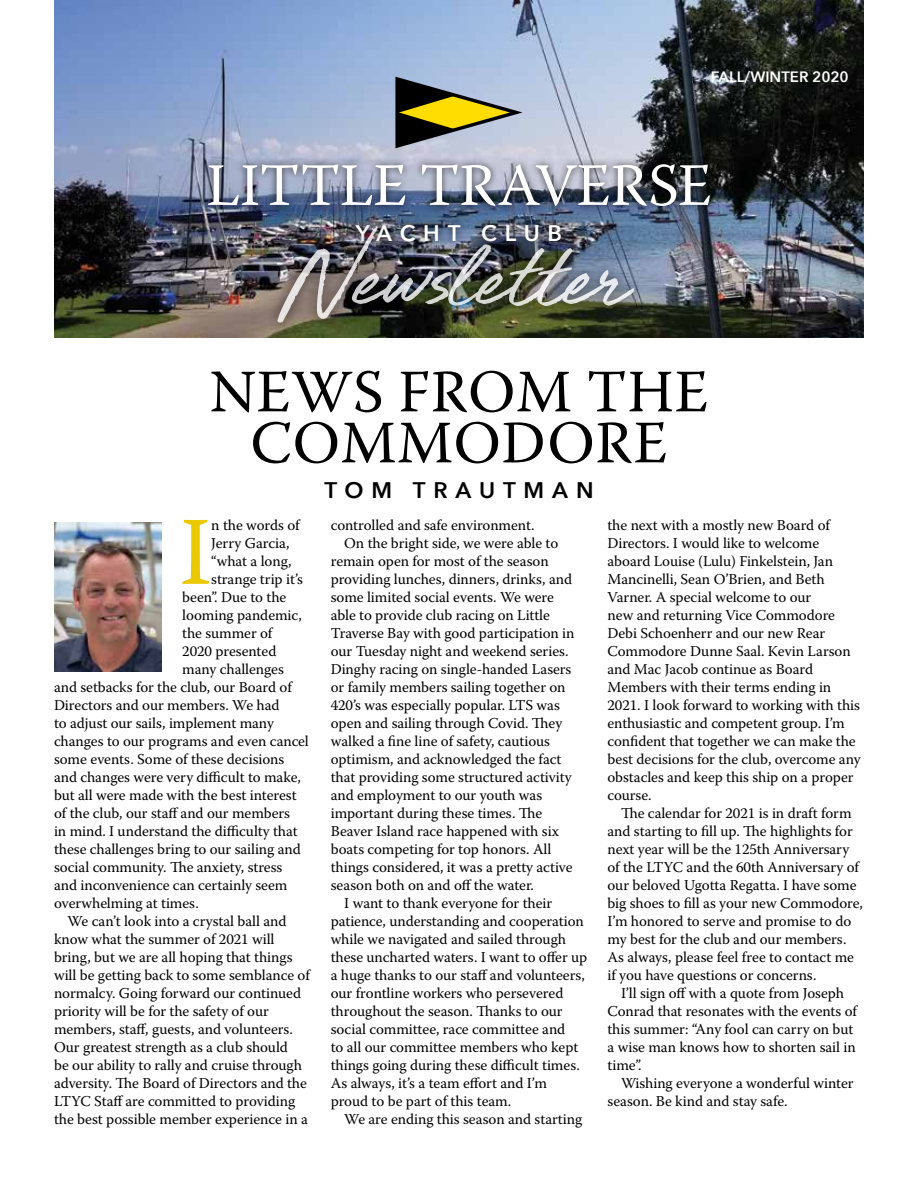
<style>
.page{position:relative;width:918px;height:1188px;background:#fff}
.page>*{position:absolute;margin:0;border:0;box-sizing:border-box;transform-origin:0 0}
.t1{font:96.9px "Warnock Pro";color:#ebc900}
.t2{font:93.15px "Mighty River";letter-spacing:-.02em;color:#fff}
.t3{font:60px/51px "Warnock Pro";letter-spacing:.01em;color:#000;text-align:center}
.t4{font:60px "Warnock Pro";letter-spacing:-.005em;color:#fff}
.t5{font:600 22.5px "Avenir Next";letter-spacing:.35em;color:#000}
.t6{font:600 22.5px "Avenir Next";letter-spacing:.35em;color:#fff}
.t7{font:15px/18px "Warnock Pro";letter-spacing:-.005em;color:#000}
.t8{font:600 15px "Avenir Next";color:#fff}
</style>
<div class="page">
<img style="left:54px;top:0;width:810px;height:338px">
<div style="left:201px;top:156px;width:516px;height:93px;background:#000;opacity:.75"></div>
<div style="left:266px;top:215px;width:380px;height:120px;background:#000;opacity:.75"></div>
<svg style="left:394px;top:74px;width:126px;height:77px;background:#919276"></svg>
<img style="left:54px;top:523px;width:108px;height:148px">
<p class="t8" style="left:711px;top:64px;width:139px">FALL/WINTER 2020</p>
<h3 class="t4" style="left:206px;top:149px;width:507px">LITTLE TRAVERSE</h3>
<h3 class="t6" style="left:356px;top:214px;width:208px">YACHT CLUB</h3>
<h2 class="t2" style="left:290px;top:218px;width:342px">Newsletter</h2>
<h3 class="t3" style="left:210px;top:365px;width:500px">NEWS FROM THE<br>COMMODORE</h3>
<h3 class="t5" style="left:324px;top:471px;width:271px">TOM TRAUTMAN</h3>
<h1 class="t1" style="left:179px;top:494px;width:34px">I</h1>
<p class="t7" style="left:211px;top:516px;width:90px">n the words of</p>
<p class="t7" style="left:211px;top:534px;width:80px">Jerry Garcia,</p>
<p class="t7" style="left:211px;top:552px;width:82px">“what a long,</p>
<p class="t7" style="left:211px;top:570px;width:93px">strange trip it’s</p>
<p class="t7" style="left:182px;top:588px;width:106px">been”. Due to the</p>
<p class="t7" style="left:182px;top:606px;width:121px">looming pandemic,</p>
<p class="t7" style="left:182px;top:624px;width:92px">the summer of</p>
<p class="t7" style="left:182px;top:642px;width:96px">2020 presented</p>
<p class="t7" style="left:182px;top:660px;width:103px">many challenges</p>
<p class="t7" style="left:54px;top:678px;width:239px">and setbacks for the club, our Board of</p>
<p class="t7" style="left:54px;top:696px;width:227px">Directors and our members. We had</p>
<p class="t7" style="left:54px;top:714px;width:221px">to adjust our sails, implement many</p>
<p class="t7" style="left:54px;top:732px;width:256px">changes to our programs and even cancel</p>
<p class="t7" style="left:54px;top:750px;width:232px">some events. Some of these decisions</p>
<p class="t7" style="left:54px;top:768px;width:248px">and changes were very difficult to make,</p>
<p class="t7" style="left:54px;top:786px;width:244px">but all were made with the best interest</p>
<p class="t7" style="left:54px;top:804px;width:238px">of the club, our staff and our members</p>
<p class="t7" style="left:54px;top:822px;width:245px">in mind. I understand the difficulty that</p>
<p class="t7" style="left:54px;top:840px;width:248px">these challenges bring to our sailing and</p>
<p class="t7" style="left:54px;top:858px;width:230px">social community. The anxiety, stress</p>
<p class="t7" style="left:54px;top:876px;width:235px">and inconvenience can certainly seem</p>
<p class="t7" style="left:54px;top:894px;width:146px">overwhelming at times.</p>
<p class="t7" style="left:68px;top:912px;width:220px">We can’t look into a crystal ball and</p>
<p class="t7" style="left:54px;top:930px;width:222px">know what the summer of 2021 will</p>
<p class="t7" style="left:54px;top:948px;width:240px">bring, but we are all hoping that things</p>
<p class="t7" style="left:54px;top:966px;width:257px">will be getting back to some semblance of</p>
<p class="t7" style="left:54px;top:984px;width:249px">normalcy. Going forward our continued</p>
<p class="t7" style="left:54px;top:1002px;width:216px">priority will be for the safety of our</p>
<p class="t7" style="left:54px;top:1020px;width:240px">members, staff, guests, and volunteers.</p>
<p class="t7" style="left:54px;top:1038px;width:235px">Our greatest strength as a club should</p>
<p class="t7" style="left:54px;top:1056px;width:250px">be our ability to rally and cruise through</p>
<p class="t7" style="left:54px;top:1074px;width:254px">adversity. The Board of Directors and the</p>
<p class="t7" style="left:54px;top:1092px;width:243px">LTYC Staff are committed to providing</p>
<p class="t7" style="left:54px;top:1110px;width:255px">the best possible member experience in a</p>
<p class="t7" style="left:331px;top:516px;width:205px">controlled and safe environment.</p>
<p class="t7" style="left:344px;top:534px;width:215px">On the bright side, we were able to</p>
<p class="t7" style="left:331px;top:552px;width:219px">remain open for most of the season</p>
<p class="t7" style="left:331px;top:570px;width:243px">providing lunches, dinners, drinks, and</p>
<p class="t7" style="left:331px;top:588px;width:225px">some limited social events. We were</p>
<p class="t7" style="left:331px;top:606px;width:221px">able to provide club racing on Little</p>
<p class="t7" style="left:331px;top:624px;width:245px">Traverse Bay with good participation in</p>
<p class="t7" style="left:331px;top:642px;width:239px">our Tuesday night and weekend series.</p>
<p class="t7" style="left:331px;top:660px;width:242px">Dinghy racing on single-handed Lasers</p>
<p class="t7" style="left:331px;top:678px;width:236px">or family members sailing together on</p>
<p class="t7" style="left:331px;top:696px;width:231px">420’s was especially popular. LTS was</p>
<p class="t7" style="left:331px;top:714px;width:233px">open and sailing through Covid. They</p>
<p class="t7" style="left:331px;top:732px;width:221px">walked a fine line of safety, cautious</p>
<p class="t7" style="left:331px;top:750px;width:232px">optimism, and acknowledged the fact</p>
<p class="t7" style="left:331px;top:768px;width:242px">that providing some structured activity</p>
<p class="t7" style="left:331px;top:786px;width:213px">and employment to our youth was</p>
<p class="t7" style="left:331px;top:804px;width:213px">important during these times. The</p>
<p class="t7" style="left:331px;top:822px;width:230px">Beaver Island race happened with six</p>
<p class="t7" style="left:331px;top:840px;width:222px">boats competing for top honors. All</p>
<p class="t7" style="left:331px;top:858px;width:243px">things considered, it was a pretty active</p>
<p class="t7" style="left:331px;top:876px;width:205px">season both on and off the water.</p>
<p class="t7" style="left:344px;top:894px;width:209px">I want to thank everyone for their</p>
<p class="t7" style="left:331px;top:912px;width:255px">patience, understanding and cooperation</p>
<p class="t7" style="left:331px;top:930px;width:237px">while we navigated and sailed through</p>
<p class="t7" style="left:331px;top:948px;width:258px">these uncharted waters. I want to offer up</p>
<p class="t7" style="left:331px;top:966px;width:256px">a huge thanks to our staff and volunteers,</p>
<p class="t7" style="left:331px;top:984px;width:234px">our frontline workers who persevered</p>
<p class="t7" style="left:331px;top:1002px;width:233px">throughout the season. Thanks to our</p>
<p class="t7" style="left:331px;top:1020px;width:236px">social committee, race committee and</p>
<p class="t7" style="left:331px;top:1038px;width:249px">to all our committee members who kept</p>
<p class="t7" style="left:331px;top:1056px;width:251px">things going during these difficult times.</p>
<p class="t7" style="left:331px;top:1074px;width:218px">As always, it’s a team effort and I’m</p>
<p class="t7" style="left:331px;top:1092px;width:182px">proud to be part of this team.</p>
<p class="t7" style="left:344px;top:1110px;width:240px">We are ending this season and starting</p>
<p class="t7" style="left:608px;top:516px;width:255px">the next with a mostly new Board of Directors. I would like to welcome aboard Louise (Lulu) Finkelstein, Jan Mancinelli, Sean O’Brien, and Beth Varner. A special welcome to our<br>new and returning Vice Commodore Debi Schoenherr and our new Rear Commodore Dunne Saal. Kevin Larson and Mac Jacob continue as Board Members with their terms ending in 2021. I look forward to working with this enthusiastic and competent group. I’m confident that together we can make the best decisions for the club, overcome any obstacles and keep this ship on a proper course.</p>
<p class="t7" style="left:608px;top:804px;width:257px;text-indent:14px">The calendar for 2021 is in draft form and starting to fill up. The highlights for next year will be the 125th Anniversary of the LTYC and the 60th Anniversary of our beloved Ugotta Regatta. I have some big shoes to fill as your new Commodore, I’m honored to serve and promise to do my best for the club and our members.<br>As always, please feel free to contact me if you have questions or concerns.</p>
<p class="t7" style="left:608px;top:984px;width:251px;text-indent:14px">I’ll sign off with a quote from Joseph<br>Conrad that resonates with the events of this summer: “Any fool can carry on but a wise man knows how to shorten sail in time”.</p>
<p class="t7" style="left:608px;top:1074px;width:247px;text-indent:14px">Wishing everyone a wonderful winter season. Be kind and stay safe.</p>
</div>
